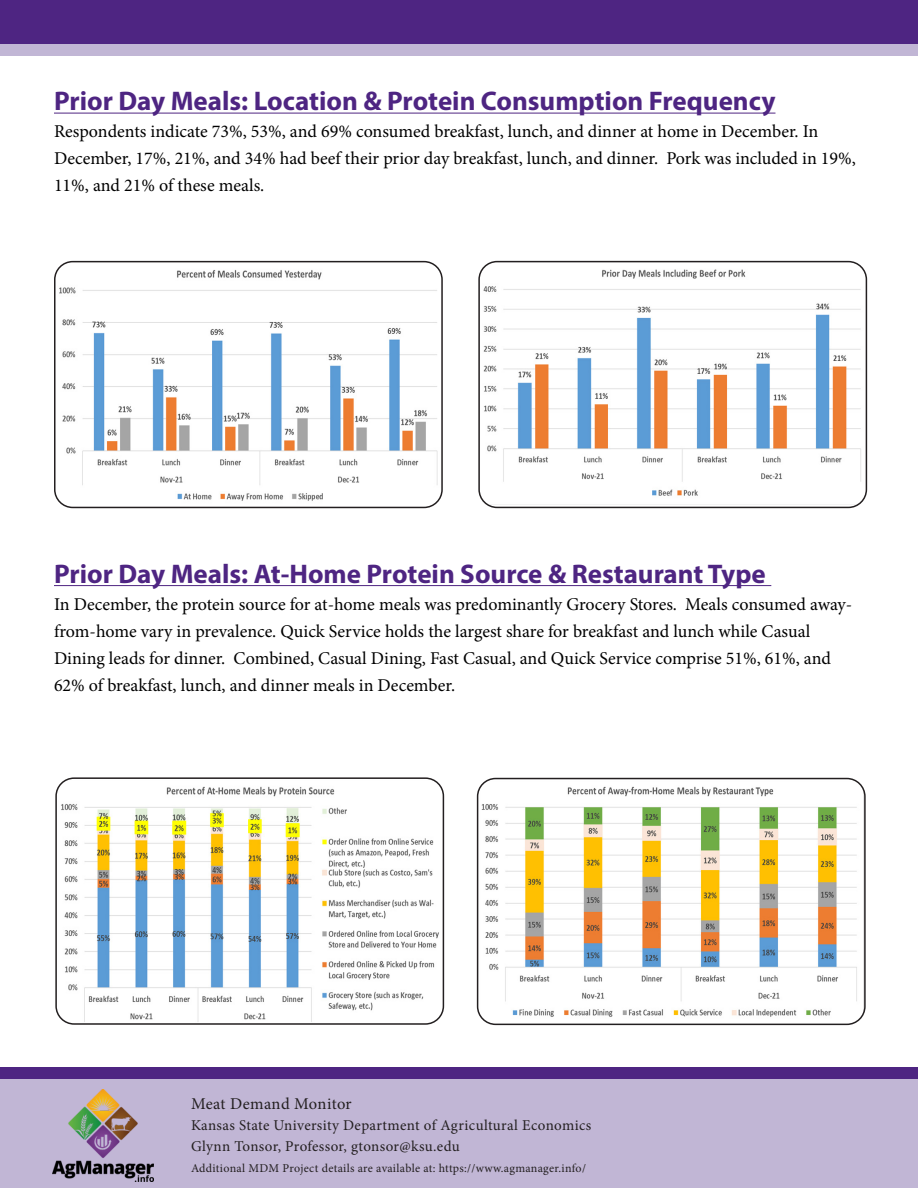
<style>
.page{position:relative;width:918px;height:1188px;background:#fff}
.page>*{position:absolute;margin:0;border:0;box-sizing:border-box;transform-origin:0 0}
.t1{font:700 27px "Myriad Pro";color:#4e2582}
.t2{font:18px/27px "Minion Pro";color:#000}
.t3{font:16.5px "Minion Pro";letter-spacing:.02em;color:#231f20}
.t4{font:15px/21px "Minion Pro";letter-spacing:.02em;color:#231f20}
.t5{font:12px "Minion Pro";letter-spacing:.02em;color:#231f20}
</style>
<div class="page">
<div style="left:0;top:1079px;width:918px;height:109px;background:#c1b6d5"></div>
<img style="left:52px;top:1089px;width:101px;height:93px">
<div style="left:0;top:1067px;width:918px;height:12px;background:#4e2582"></div>
<div style="left:0;top:44px;width:918px;height:11px;background:#c1b6d5"></div>
<div style="left:0;top:0;width:918px;height:44px;background:#4e2582"></div>
<hr style="left:54px;top:113px;width:721px;height:1px;background:#4e2582">
<hr style="left:54px;top:585px;width:717px;height:1px;background:#4e2582">
<img style="left:55px;top:262px;width:385px;height:245px">
<div style="left:54px;top:261px;width:389px;height:247px;border:2px solid #231f20;border-radius:18px"></div>
<img style="left:481px;top:262px;width:385px;height:242px">
<div style="left:478px;top:261px;width:389px;height:247px;border:2px solid #231f20;border-radius:18px"></div>
<img style="left:478px;top:779px;width:385px;height:245px">
<div style="left:477px;top:778px;width:389px;height:247px;border:2px solid #231f20;border-radius:18px"></div>
<img style="left:58px;top:780px;width:385px;height:242px">
<div style="left:55px;top:777px;width:389px;height:248px;border:2px solid #231f20;border-radius:18px"></div>
<p class="t1" style="left:54px;top:84px;width:723px">Prior Day Meals: Location &amp; Protein Consumption Frequency</p>
<p class="t2" style="left:54px;top:118px;width:803px">Respondents indicate 73%, 53%, and 69% consumed breakfast, lunch, and dinner at home in December. In<br>December, 17%, 21%, and 34% had beef their prior day breakfast, lunch, and dinner. Pork was included in 19%,<br>11%, and 21% of these meals.</p>
<p class="t1" style="left:54px;top:556px;width:713px">Prior Day Meals: At-Home Protein Source &amp; Restaurant Type</p>
<p class="t2" style="left:54px;top:591px;width:800px">In December, the protein source for at-home meals was predominantly Grocery Stores. Meals consumed away&shy;from-home vary in prevalence. Quick Service holds the largest share for breakfast and lunch while Casual Dining leads for dinner. Combined, Casual Dining, Fast Casual, and Quick Service comprise 51%, 61%, and 62% of breakfast, lunch, and dinner meals in December.</p>
<p class="t3" style="left:191px;top:1093px;width:162px">Meat Demand Monitor</p>
<p class="t4" style="left:191px;top:1115px;width:402px">Kansas State University Department of Agricultural Economics<br>Glynn Tonsor, Professor, gtonsor@ksu.edu</p>
<p class="t5" style="left:191px;top:1161px;width:396px">Additional MDM Project details are available at: https://www.agmanager.info/</p>
</div>
